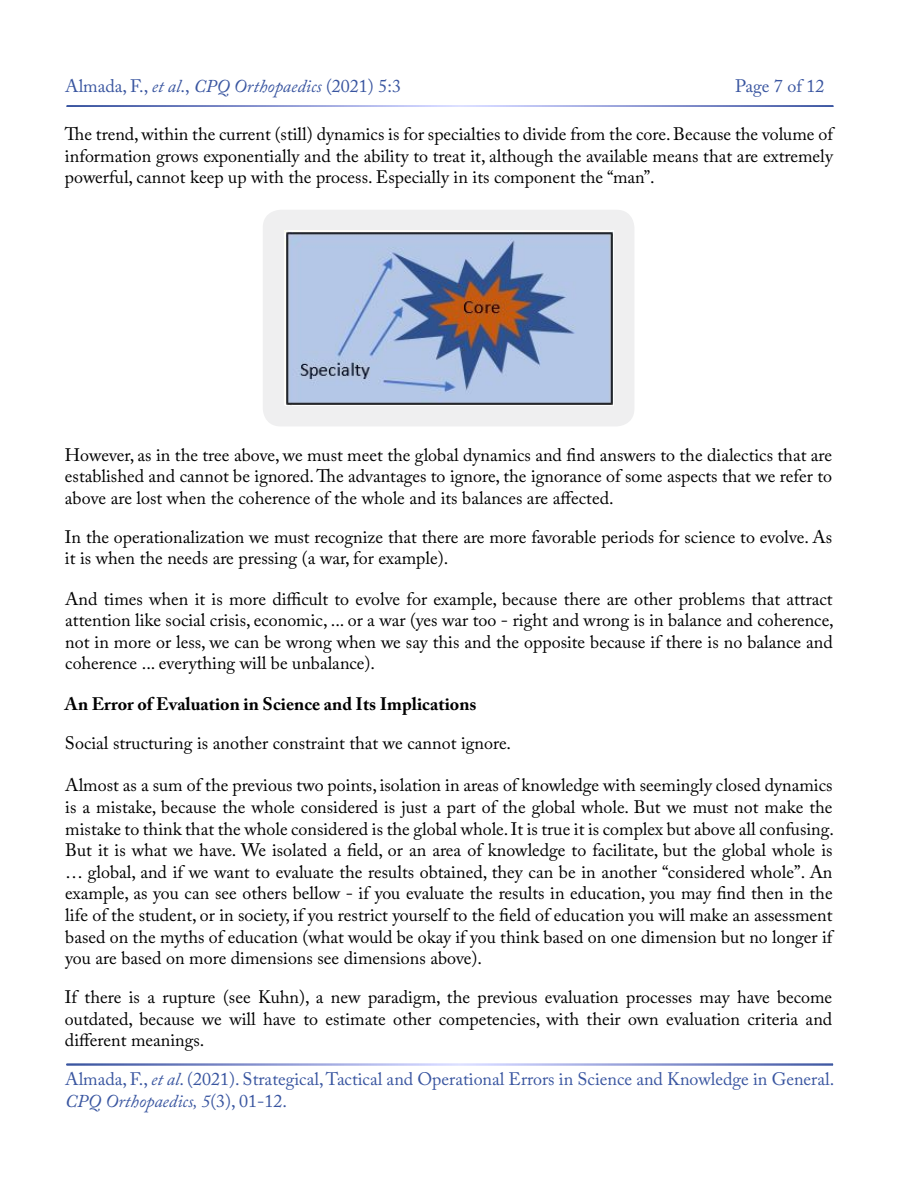
<style>
.page{position:relative;width:900px;height:1200px;background:#fff}
.page>*{position:absolute;margin:0;border:0;box-sizing:border-box;transform-origin:0 0}
.t1{font:18px/21.6px "Adobe Caslon Pro";color:#000;text-align:justify}
.t2{font:18px/21.6px "Adobe Caslon Pro";color:#3955a0}
.t3{font:700 18px "Adobe Caslon Pro";color:#000}
.s1{font-style:italic}
</style>
<div class="page">
<div style="left:263px;top:210px;width:371px;height:216px;background:#efeff0;border-radius:18px"></div>
<img style="left:284px;top:231px;width:329px;height:174px">
<p class="t2" style="left:65px;top:75px;width:337px">Almada, F., <span class="s1">et al</span>., <span class="s1">CPQ Orthopaedics</span> (2021) 5:3</p>
<p class="t2" style="left:735px;top:75px;width:91px">Page 7 of 12</p>
<p class="t1" style="left:65px;top:123px;width:770px">The trend, within the current (still) dynamics is for specialties to divide from the core. Because the volume of information grows exponentially and the ability to treat it, although the available means that are extremely powerful, cannot keep up with the process. Especially in its component the “man”.</p>
<p class="t1" style="left:65px;top:444px;width:769px">However, as in the tree above, we must meet the global dynamics and find answers to the dialectics that are established and cannot be ignored. The advantages to ignore, the ignorance of some aspects that we refer to above are lost when the coherence of the whole and its balances are affected.</p>
<p class="t1" style="left:65px;top:526px;width:769px">In the operationalization we must recognize that there are more favorable periods for science to evolve. As it is when the needs are pressing (a war, for example).</p>
<p class="t1" style="left:65px;top:588px;width:770px">And times when it is more difficult to evolve for example, because there are other problems that attract attention like social crisis, economic, ... or a war (yes war too - right and wrong is in balance and coherence, not in more or less, we can be wrong when we say this and the opposite because if there is no balance and coherence ... everything will be unbalance).</p>
<p class="t3" style="left:65px;top:693px;width:413px">An Error of Evaluation in Science and Its Implications</p>
<p class="t1" style="left:65px;top:732px;width:448px">Social structuring is another constraint that we cannot ignore.</p>
<p class="t1" style="left:65px;top:774px;width:770px">Almost as a sum of the previous two points, isolation in areas of knowledge with seemingly closed dynamics is a mistake, because the whole considered is just a part of the global whole. But we must not make the mistake to think that the whole considered is the global whole. It is true it is complex but above all confusing.<br>But it is what we have. We isolated a field, or an area of knowledge to facilitate, but the global whole is … global, and if we want to evaluate the results obtained, they can be in another “considered whole”. An example, as you can see others bellow - if you evaluate the results in education, you may find then in the life of the student, or in society, if you restrict yourself to the field of education you will make an assessment based on the myths of education (what would be okay if you think based on one dimension but no longer if you are based on more dimensions see dimensions above).</p>
<p class="t1" style="left:65px;top:986px;width:769px">If there is a rupture (see Kuhn), a new paradigm, the previous evaluation processes may have become outdated, because we will have to estimate other competencies, with their own evaluation criteria and different meanings.</p>
<p class="t2" style="left:65px;top:1068px;width:771px">Almada, F., <span class="s1">et al</span>. (2021). Strategical, Tactical and Operational Errors in Science and Knowledge in General.<br><span class="s1">CPQ Orthopaedics, 5</span>(3), 01-12.</p>
</div>
